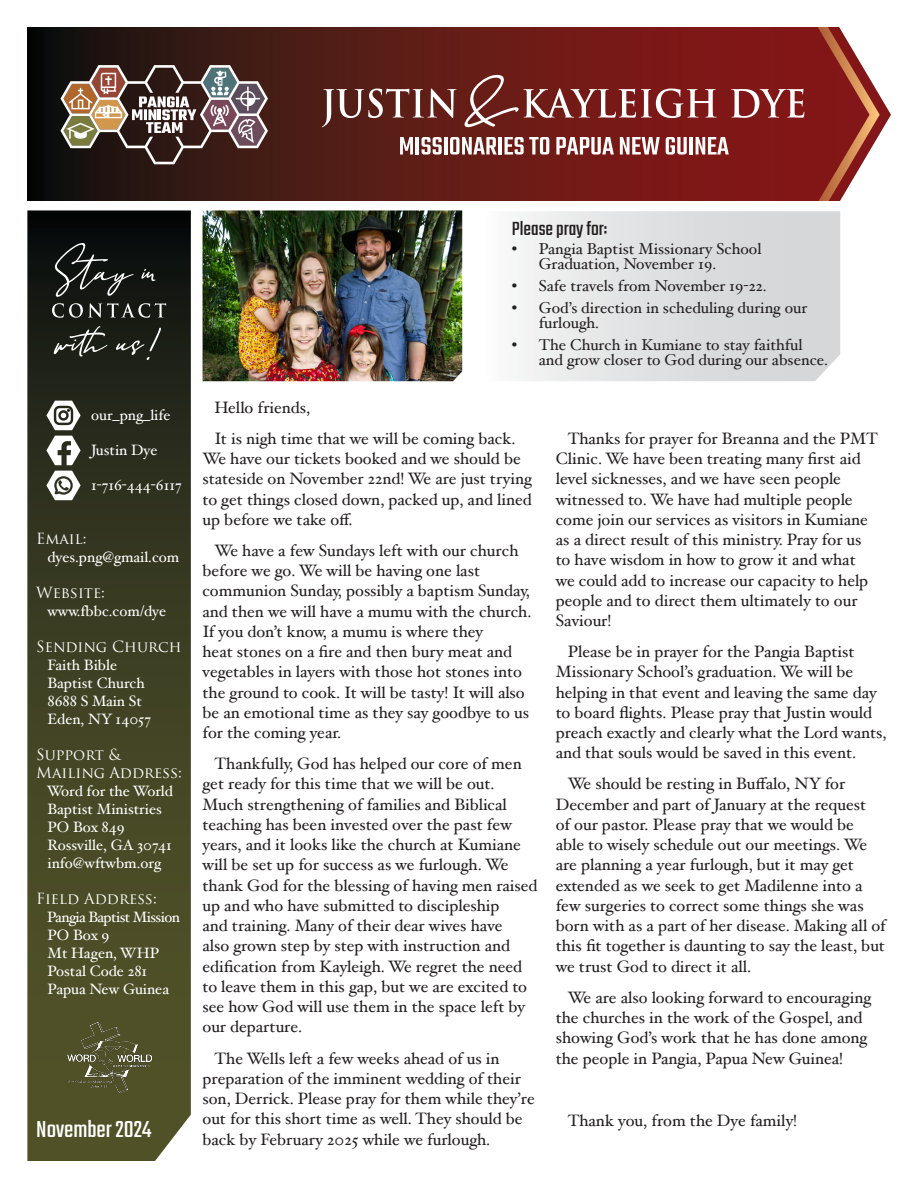
<style>
.page{position:relative;width:918px;height:1188px;background:#fff}
.page>*{position:absolute;margin:0;border:0;box-sizing:border-box;transform-origin:0 0}
.t1{font:25.5px "Teko";color:#fff}
.t2{font:21px "Teko";color:#231f20}
.t3{font:16.5px/20.2px "Hoefler Text";color:#231f20}
.t4{font:15.75px/15px "Hoefler Text";color:#231f20}
.t5{font:15px "Hoefler Text";color:#fff}
.t6{font:15px "Trajan Pro";color:#fff}
.t7{font:15px "Hoefler Text";letter-spacing:-.04em;color:#fff}
</style>
<div class="page">
<svg style="left:27px;top:210px;width:164px;height:951px;background:#3e4024"></svg>
<svg style="left:27px;top:27px;width:843px;height:174px;background:#601e1a"></svg>
<svg style="left:60px;top:65px;width:208px;height:99px;background:#705d56"></svg>
<svg style="left:731px;top:89px;width:73px;height:29px"></svg>
<svg style="left:322px;top:74px;width:395px;height:54px;background:#83413d"></svg>
<svg style="left:400px;top:137px;width:13px;height:18px"></svg>
<hr style="left:416px;top:137px;width:3px;height:18px;background:#fff">
<svg style="left:422px;top:137px;width:20px;height:18px"></svg>
<hr style="left:444px;top:137px;width:3px;height:18px;background:#fff">
<svg style="left:450px;top:137px;width:47px;height:18px"></svg>
<hr style="left:498px;top:137px;width:4px;height:18px;background:#fff">
<svg style="left:505px;top:137px;width:44px;height:18px"></svg>
<svg style="left:556px;top:137px;width:58px;height:18px"></svg>
<svg style="left:620px;top:137px;width:40px;height:18px"></svg>
<svg style="left:666px;top:137px;width:21px;height:18px"></svg>
<hr style="left:690px;top:137px;width:3px;height:18px;background:#fff">
<svg style="left:696px;top:137px;width:33px;height:18px"></svg>
<img style="left:60px;top:1021px;width:97px;height:75px">
<svg style="left:462px;top:211px;width:378px;height:170px"></svg>
<svg style="left:49px;top:242px;width:117px;height:119px;background:#2b2e29"></svg>
<svg style="left:46px;top:436px;width:35px;height:29px"></svg>
<svg style="left:46px;top:471px;width:35px;height:29px"></svg>
<svg style="left:46px;top:401px;width:35px;height:29px"></svg>
<img style="left:203px;top:210px;width:259px;height:171px">
<p class="t5" style="left:91px;top:406px;width:81px">our_png_life</p>
<p class="t5" style="left:91px;top:441px;width:68px">Justin Dye</p>
<p class="t5" style="left:91px;top:476px;width:92px">1-716-444-6117</p>
<p class="t6" style="left:36px;top:529px;width:52px">Email:</p>
<p class="t5" style="left:47px;top:548px;width:133px">dyes.png@gmail.com</p>
<p class="t6" style="left:36px;top:583px;width:70px">Website:</p>
<p class="t5" style="left:47px;top:602px;width:120px">www.fbbc.com/dye</p>
<p class="t6" style="left:36px;top:637px;width:147px">Sending Church</p>
<p class="t5" style="left:47px;top:656px;width:71px">Faith Bible</p>
<p class="t5" style="left:47px;top:674px;width:99px">Baptist Church</p>
<p class="t5" style="left:47px;top:692px;width:96px">8688 S Main St</p>
<p class="t5" style="left:47px;top:710px;width:105px">Eden, NY 14057</p>
<p class="t6" style="left:36px;top:745px;width:86px">Support &amp;</p>
<p class="t6" style="left:36px;top:763px;width:147px">Mailing Address:</p>
<p class="t5" style="left:47px;top:782px;width:128px">Word for the World</p>
<p class="t5" style="left:47px;top:800px;width:116px">Baptist Ministries</p>
<p class="t5" style="left:47px;top:818px;width:79px">PO Box 849</p>
<p class="t5" style="left:47px;top:836px;width:126px">Rossville, GA 30741</p>
<p class="t5" style="left:47px;top:854px;width:115px">info@wftwbm.org</p>
<p class="t6" style="left:36px;top:889px;width:122px">Field Address:</p>
<p class="t7" style="left:47px;top:908px;width:135px">Pangia Baptist Mission</p>
<p class="t5" style="left:47px;top:926px;width:64px">PO Box 9</p>
<p class="t5" style="left:47px;top:944px;width:113px">Mt Hagen, WHP</p>
<p class="t5" style="left:47px;top:962px;width:101px">Postal Code 281</p>
<p class="t5" style="left:47px;top:980px;width:123px">Papua New Guinea</p>
<p class="t1" style="left:36px;top:1115px;width:117px">November 2024</p>
<p class="t2" style="left:512px;top:217px;width:97px">Please pray for:</p>
<p class="t4" style="left:539px;top:241px;width:224px;text-indent:-27px">• Pangia Baptist Missionary School<br>Graduation, November 19.</p>
<p class="t4" style="left:512px;top:278px;width:256px">• Safe travels from November 19-22.</p>
<p class="t4" style="left:539px;top:300px;width:270px;text-indent:-27px">• God’s direction in scheduling during our furlough.</p>
<p class="t4" style="left:539px;top:337px;width:291px;text-indent:-27px">• The Church in Kumiane to stay faithful and grow closer to God during our absence.</p>
<p class="t3" style="left:214px;top:397px;width:97px">Hello friends,</p>
<p class="t3" style="left:202px;top:428px;width:331px;text-indent:12px">It is nigh time that we will be coming back.<br>We have our tickets booked and we should be stateside on November 22nd! We are just trying to get things closed down, packed up, and lined up before we take off.</p>
<p class="t3" style="left:202px;top:540px;width:331px;text-indent:12px">We have a few Sundays left with our church before we go. We will be having one last communion Sunday, possibly a baptism Sunday, and then we will have a mumu with the church.<br>If you don’t know, a mumu is where they<br>heat stones on a fire and then bury meat and vegetables in layers with those hot stones into the ground to cook. It will be tasty! It will also be an emotional time as they say goodbye to us for the coming year.</p>
<p class="t3" style="left:202px;top:753px;width:337px;text-indent:12px">Thankfully, God has helped our core of men get ready for this time that we will be out.<br>Much strengthening of families and Biblical teaching has been invested over the past few years, and it looks like the church at Kumiane will be set up for success as we furlough. We thank God for the blessing of having men raised up and who have submitted to discipleship<br>and training. Many of their dear wives have<br>also grown step by step with instruction and edification from Kayleigh. We regret the need to leave them in this gap, but we are excited to see how God will use them in the space left by our departure.</p>
<p class="t3" style="left:202px;top:1048px;width:334px;text-indent:12px">The Wells left a few weeks ahead of us in preparation of the imminent wedding of their son, Derrick. Please pray for them while they’re out for this short time as well. They should be back by February 2025 while we furlough.</p>
<p class="t3" style="left:556px;top:428px;width:324px;text-indent:12px">Thanks for prayer for Breanna and the PMT Clinic. We have been treating many first aid level sicknesses, and we have seen people witnessed to. We have had multiple people come join our services as visitors in Kumiane as a direct result of this ministry. Pray for us to have wisdom in how to grow it and what we could add to increase our capacity to help people and to direct them ultimately to our Saviour!</p>
<p class="t3" style="left:556px;top:641px;width:332px;text-indent:12px">Please be in prayer for the Pangia Baptist Missionary School’s graduation. We will be helping in that event and leaving the same day to board flights. Please pray that Justin would preach exactly and clearly what the Lord wants, and that souls would be saved in this event.</p>
<p class="t3" style="left:556px;top:774px;width:332px;text-indent:12px">We should be resting in Buffalo, NY for December and part of January at the request<br>of our pastor. Please pray that we would be able to wisely schedule out our meetings. We are planning a year furlough, but it may get extended as we seek to get Madilenne into a few surgeries to correct some things she was born with as a part of her disease. Making all of this fit together is daunting to say the least, but we trust God to direct it all.</p>
<p class="t3" style="left:556px;top:987px;width:317px;text-indent:12px">We are also looking forward to encouraging the churches in the work of the Gospel, and showing God’s work that he has done among the people in Pangia, Papua New Guinea!</p>
<p class="t3" style="left:568px;top:1110px;width:231px">Thank you, from the Dye family!</p>
</div>
